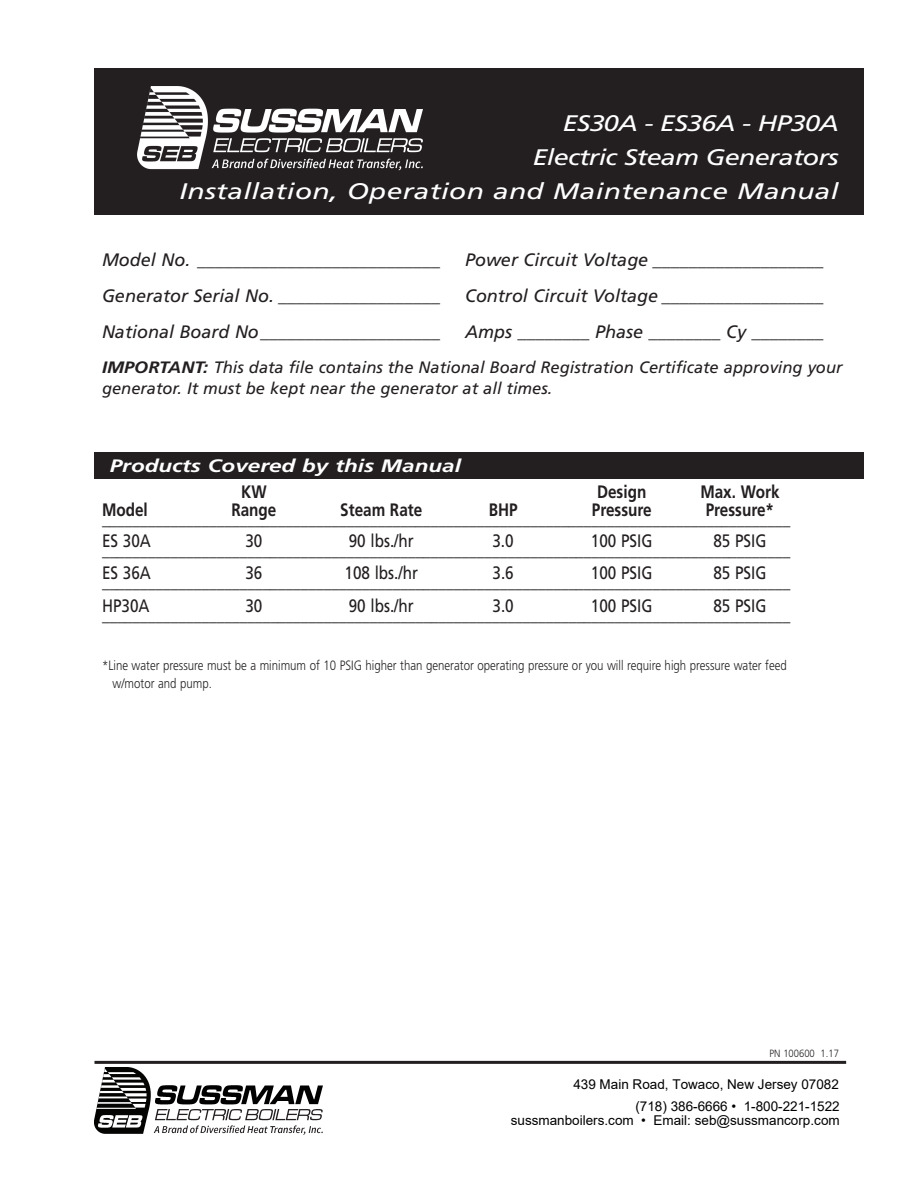
<style>
.page{position:relative;width:918px;height:1188px;background:#fff}
.page>*{position:absolute;margin:0;border:0;box-sizing:border-box;transform-origin:0 0}
.t1{font:italic 22.5px/33.8px "Frutiger";letter-spacing:.01em;color:#fff;text-align:right;scale:1.2 1}
.t2{font:700 18px "Frutiger";color:#231f20;scale:.85 1}
.t3{font:italic 18px "Frutiger";color:#231f20}
.t4{font:18px "Frutiger";color:#231f20;scale:.85 1}
.t5{font:italic 700 18px "Frutiger";color:#fff;scale:1.25 1}
.t6{font:italic 16.5px/20.9px "Frutiger";color:#231f20}
.t7{font:300 13.5px/18px "Frutiger";color:#231f20;scale:.85 1}
.t8{font:13.5px/22px "Arial";color:#000;text-align:right}
.t9{font:300 10.5px "Frutiger";color:#231f20;scale:.9 1}
.s1{font-weight:700}
.s2{font-style:inherit}
</style>
<div class="page">
<div style="left:94px;top:68px;width:770px;height:147px;background:#231f20"></div>
<hr style="left:94px;top:1061px;width:752px;height:3px;background:#231f20">
<div style="left:94px;top:452px;width:770px;height:27px;background:#231f20"></div>
<img style="left:137px;top:86px;width:286px;height:85px">
<img style="left:94px;top:1068px;width:229px;height:67px">
<p class="t1" style="left:179px;top:108px;width:551px">ES30A - ES36A - HP30A<br>Electric Steam Generators<br>Installation, Operation and Maintenance Manual</p>
<p class="t3" style="left:102px;top:252px;width:340px">Model No. ___________________________</p>
<p class="t3" style="left:465px;top:252px;width:360px">Power Circuit Voltage ___________________</p>
<p class="t3" style="left:102px;top:288px;width:340px">Generator Serial No. __________________</p>
<p class="t3" style="left:465px;top:288px;width:360px">Control Circuit Voltage __________________</p>
<p class="t3" style="left:102px;top:324px;width:340px">National Board No____________________</p>
<p class="t3" style="left:465px;top:324px;width:360px">Amps ________ Phase ________ Cy ________</p>
<p class="t6" style="left:102px;top:359px;width:742px"><span class="s1">IMPORTANT:</span> This data file contains the National Board Registration Certificate approving your generator. It must be kept near the generator at all times.</p>
<p class="t5" style="left:110px;top:458px;width:282px">Products Covered by this Manual</p>
<p class="t2" style="left:241px;top:484px;width:32px">KW</p>
<p class="t2" style="left:597px;top:484px;width:59px">Design</p>
<p class="t2" style="left:700px;top:484px;width:95px">Max. Work</p>
<p class="t2" style="left:102px;top:502px;width:55px">Model</p>
<p class="t2" style="left:231px;top:502px;width:55px">Range</p>
<p class="t2" style="left:340px;top:502px;width:98px">Steam Rate</p>
<p class="t2" style="left:489px;top:502px;width:36px">BHP</p>
<p class="t2" style="left:592px;top:502px;width:72px">Pressure</p>
<p class="t2" style="left:706px;top:502px;width:82px">Pressure*</p>
<p class="t2" style="left:102px;top:511px;width:811px">__________________________________________________________________________________________</p>
<p class="t4" style="left:102px;top:534px;width:59px">ES 30A</p>
<p class="t4" style="left:245px;top:534px;width:22px">30</p>
<p class="t4" style="left:349px;top:534px;width:78px">90 lbs./hr</p>
<p class="t4" style="left:492px;top:534px;width:27px">3.0</p>
<p class="t4" style="left:591px;top:534px;width:74px">100 PSIG</p>
<p class="t4" style="left:713px;top:534px;width:64px">85 PSIG</p>
<p class="t2" style="left:102px;top:543px;width:811px">__________________________________________________________________________________________</p>
<p class="t4" style="left:102px;top:565px;width:59px">ES 36A</p>
<p class="t4" style="left:245px;top:565px;width:22px">36</p>
<p class="t4" style="left:345px;top:565px;width:88px">108 lbs./hr</p>
<p class="t4" style="left:493px;top:565px;width:27px">3.6</p>
<p class="t4" style="left:591px;top:565px;width:74px">100 PSIG</p>
<p class="t4" style="left:713px;top:565px;width:64px">85 PSIG</p>
<p class="t2" style="left:102px;top:574px;width:811px">__________________________________________________________________________________________</p>
<p class="t4" style="left:102px;top:598px;width:58px">HP30A</p>
<p class="t4" style="left:245px;top:598px;width:22px">30</p>
<p class="t4" style="left:349px;top:598px;width:78px">90 lbs./hr</p>
<p class="t4" style="left:493px;top:598px;width:27px">3.0</p>
<p class="t4" style="left:591px;top:598px;width:74px">100 PSIG</p>
<p class="t4" style="left:713px;top:598px;width:64px">85 PSIG</p>
<p class="t2" style="left:102px;top:607px;width:811px">__________________________________________________________________________________________</p>
<p class="t7" style="left:113px;top:658px;width:795px;text-indent:-11px">*Line water pressure must be a minimum of 10 PSIG higher than generator operating pressure or you will require high pressure water feed w/motor and pump.</p>
<p class="t9" style="left:769px;top:1049px;width:79px">PN 100600 1.17</p>
<p class="t8" style="left:573px;top:1073px;width:268px">439 Main Road, Towaco, New Jersey 07082 <span class="s2">(718) 386-6666</span> • 1-800-221-1522</p>
<p class="t8" style="left:511px;top:1109px;width:331px">sussmanboilers.com • Email: seb@sussmancorp.com</p>
</div>
